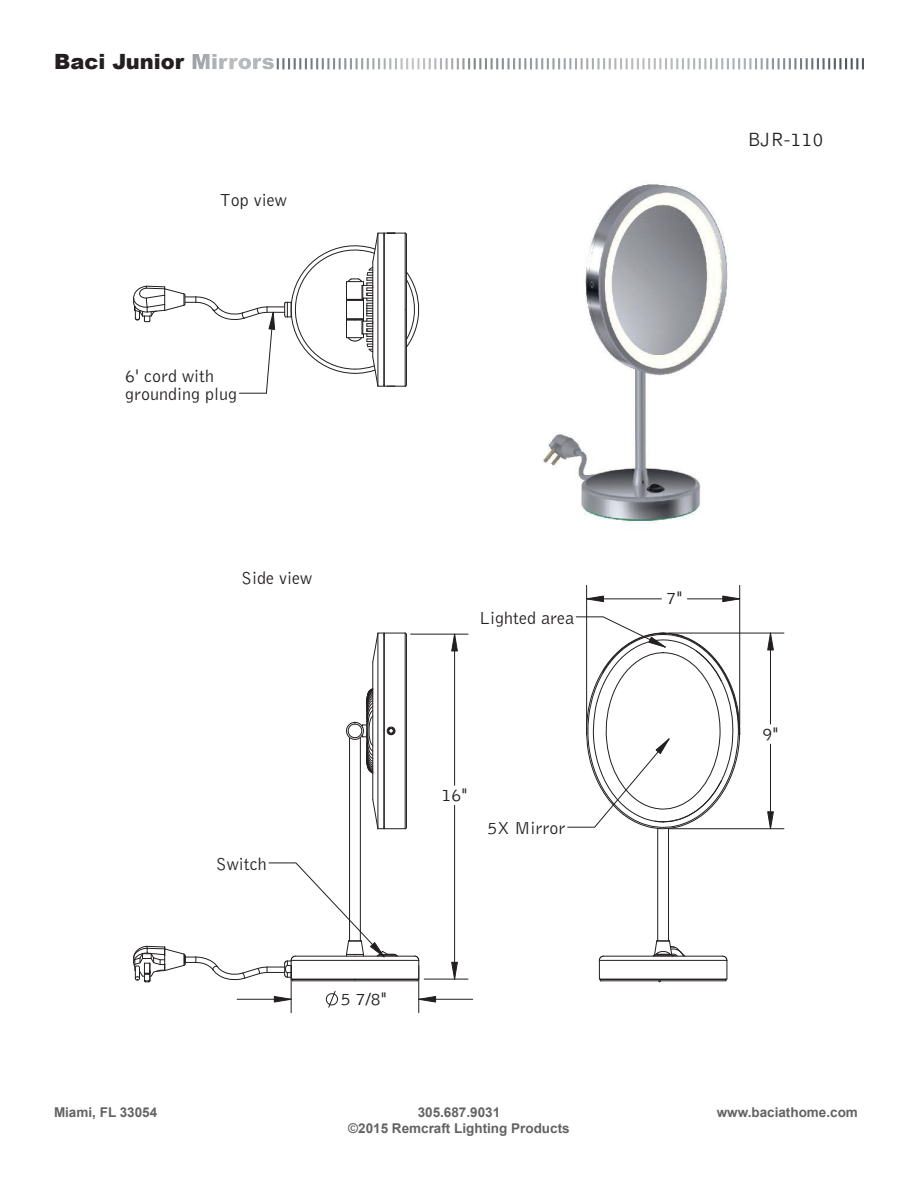
<style>
.page{position:relative;width:918px;height:1188px;background:#fff}
.page>*{position:absolute;margin:0;border:0;box-sizing:border-box;transform-origin:0 0}
.t1{font:900 21px "Arial";color:#231f20}
.t2{font:300 19.95px "Bell Gothic Std";color:#231f20}
.t3{font:300 18px/18px "Bell Gothic Std";color:#231f20}
.t4{font:700 13.5px "Arial";color:#636366}
.s1{color:#fff}
</style>
<div class="page">
<img style="left:236px;top:58px;width:628px;height:956px">
<hr style="left:668px;top:828px;width:1px;height:113px;background:#231f20">
<hr style="left:657px;top:828px;width:1px;height:113px;background:#231f20">
<svg style="left:598px;top:955px;width:7px;height:26px"></svg>
<svg style="left:722px;top:955px;width:6px;height:26px"></svg>
<hr style="left:599px;top:960px;width:128px;height:1px;background:#231f20">
<hr style="left:600px;top:980px;width:126px;height:1px;background:#231f20">
<svg style="left:652px;top:940px;width:34px;height:18px"></svg>
<hr style="left:604px;top:956px;width:119px;height:1px;background:#231f20">
<hr style="left:599px;top:979px;width:128px;height:1px;background:#231f20">
<svg style="left:372px;top:632px;width:36px;height:31px"></svg>
<svg style="left:372px;top:799px;width:35px;height:31px"></svg>
<hr style="left:360px;top:737px;width:1px;height:204px;background:#231f20">
<hr style="left:349px;top:737px;width:1px;height:204px;background:#231f20">
<svg style="left:413px;top:955px;width:7px;height:26px"></svg>
<hr style="left:405px;top:633px;width:1px;height:196px;background:#231f20">
<hr style="left:355px;top:960px;width:64px;height:1px;background:#231f20">
<hr style="left:384px;top:633px;width:1px;height:196px;background:#231f20">
<hr style="left:406px;top:634px;width:1px;height:193px;background:#231f20">
<svg style="left:384px;top:726px;width:12px;height:11px"></svg>
<hr style="left:383px;top:633px;width:1px;height:196px;background:#231f20">
<hr style="left:377px;top:633px;width:1px;height:196px;background:#231f20">
<hr style="left:372px;top:662px;width:1px;height:138px;background:#231f20">
<hr style="left:355px;top:980px;width:63px;height:1px;background:#231f20">
<svg style="left:344px;top:687px;width:30px;height:87px"></svg>
<hr style="left:355px;top:979px;width:64px;height:1px;background:#231f20">
<hr style="left:355px;top:956px;width:59px;height:1px;background:#231f20">
<hr style="left:419px;top:999px;width:54px;height:1px;background:#231f20">
<hr style="left:237px;top:999px;width:54px;height:1px;background:#231f20">
<hr style="left:418px;top:966px;width:1px;height:47px;background:#231f20">
<hr style="left:291px;top:966px;width:1px;height:47px;background:#231f20">
<svg style="left:326px;top:990px;width:12px;height:18px"></svg>
<hr style="left:424px;top:979px;width:44px;height:1px;background:#231f20">
<hr style="left:411px;top:634px;width:57px;height:1px;background:#231f20">
<hr style="left:454px;top:805px;width:1px;height:174px;background:#231f20">
<hr style="left:454px;top:634px;width:1px;height:151px;background:#231f20">
<svg style="left:451px;top:633px;width:7px;height:19px"></svg>
<svg style="left:418px;top:996px;width:18px;height:7px"></svg>
<svg style="left:274px;top:996px;width:18px;height:7px"></svg>
<svg style="left:451px;top:962px;width:7px;height:18px"></svg>
<svg style="left:133px;top:862px;width:266px;height:121px"></svg>
<hr style="left:739px;top:585px;width:1px;height:140px;background:#231f20">
<hr style="left:586px;top:585px;width:1px;height:140px;background:#231f20">
<hr style="left:687px;top:598px;width:53px;height:1px;background:#231f20">
<hr style="left:587px;top:598px;width:74px;height:1px;background:#231f20">
<hr style="left:669px;top:828px;width:115px;height:1px;background:#231f20">
<hr style="left:669px;top:633px;width:115px;height:1px;background:#231f20">
<hr style="left:770px;top:744px;width:1px;height:85px;background:#231f20">
<hr style="left:770px;top:633px;width:1px;height:91px;background:#231f20">
<svg style="left:722px;top:595px;width:19px;height:7px"></svg>
<svg style="left:586px;top:595px;width:18px;height:7px"></svg>
<svg style="left:767px;top:811px;width:7px;height:19px"></svg>
<svg style="left:767px;top:632px;width:7px;height:19px"></svg>
<svg style="left:567px;top:616px;width:174px;height:214px"></svg>
<svg style="left:133px;top:232px;width:290px;height:162px"></svg>
<svg style="left:277px;top:58px;width:587px;height:11px"></svg>
<p class="t1" style="left:54px;top:46px;width:222px">Baci Junior <span class="s1">Mirrors</span></p>
<p class="t3" style="left:220px;top:191px;width:69px">Top view</p>
<p class="t3" style="left:125px;top:367px;width:113px">6' cord with grounding plug</p>
<p class="t3" style="left:241px;top:569px;width:73px">Side view</p>
<p class="t3" style="left:479px;top:609px;width:97px">Lighted area</p>
<p class="t3" style="left:216px;top:855px;width:52px">Switch</p>
<p class="t3" style="left:442px;top:786px;width:28px">16"</p>
<p class="t3" style="left:488px;top:819px;width:79px">5X Mirror</p>
<p class="t3" style="left:341px;top:990px;width:47px">5 7/8"</p>
<p class="t2" style="left:747px;top:129px;width:78px">BJR-110</p>
<p class="t3" style="left:666px;top:590px;width:18px">7"</p>
<p class="t3" style="left:763px;top:725px;width:18px">9"</p>
<p class="t4" style="left:54px;top:1103px;width:105px">Miami, FL 33054</p>
<p class="t4" style="left:418px;top:1103px;width:84px">305.687.9031</p>
<p class="t4" style="left:717px;top:1103px;width:143px">www.baciathome.com</p>
<p class="t4" style="left:348px;top:1120px;width:223px">©2015 Remcraft Lighting Products</p>
</div>
